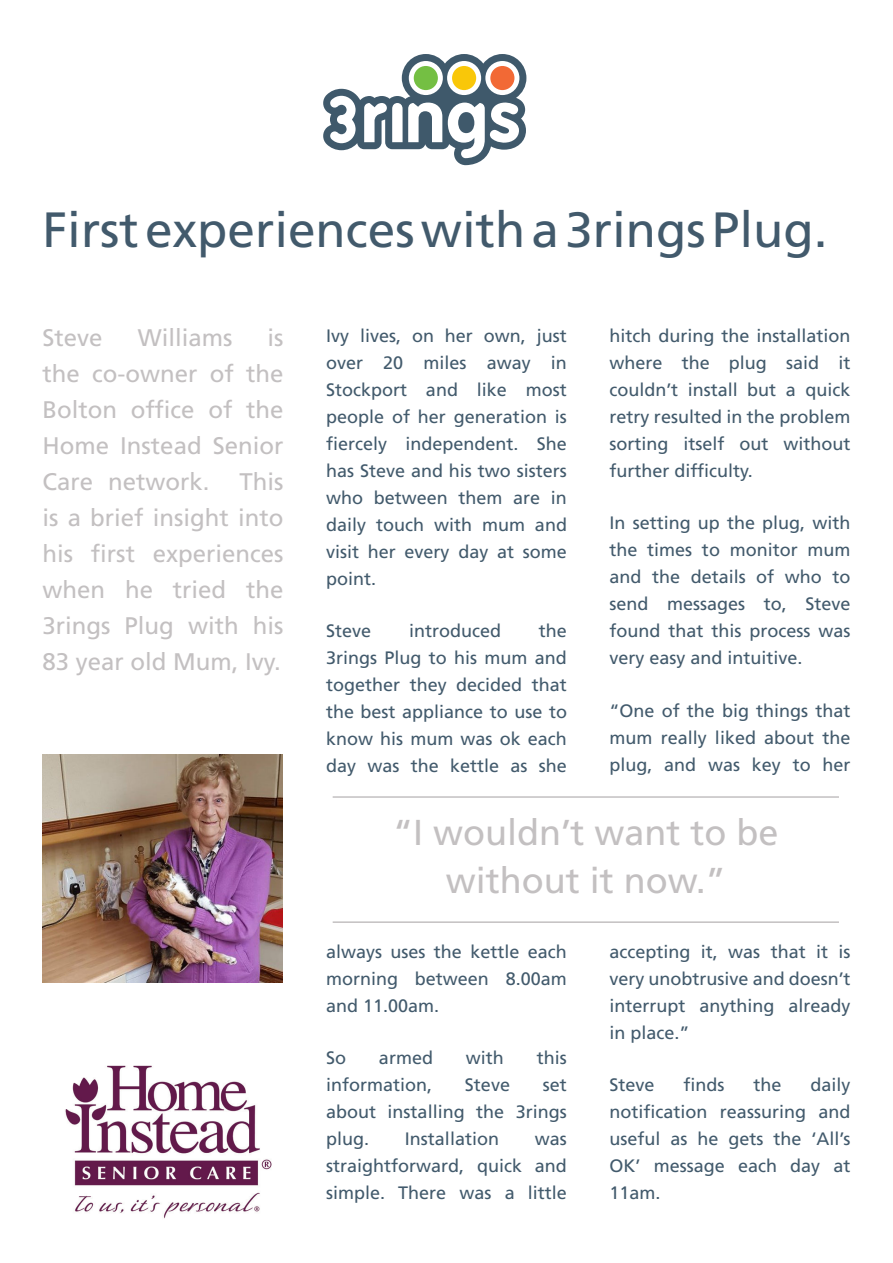
<style>
.page{position:relative;width:893px;height:1263px;background:#fff}
.page>*{position:absolute;margin:0;border:0;box-sizing:border-box;transform-origin:0 0}
.t1{font:49.5px "Frutiger LTW01 55 Roman";color:#425a6c}
.t2{font:36px/48px "Frutiger LTW01 55 Roman";color:#c3c0c1;text-align:center}
.Intro{font:24px/36px "Frutiger LTW01 55 Roman";color:#c3c0c1;text-align:justify}
.t3{font:18px/27px "Frutiger LTW01 55 Roman";color:#425a6c;text-align:justify}
</style>
<div class="page">
<svg style="left:323px;top:54px;width:203px;height:111px"></svg>
<hr style="left:333px;top:796px;width:506px;height:2px;background:#c3c0c1">
<hr style="left:333px;top:921px;width:506px;height:2px;background:#c3c0c1">
<img style="left:43px;top:755px;width:239px;height:228px">
<img style="left:65px;top:1065px;width:207px;height:154px">
<p class="t1" style="left:43px;top:201px;width:786px">First experiences with a 3rings Plug.</p>
<p class="Intro" style="left:43px;top:320px;width:62px">Steve</p>
<p class="Intro" style="left:138px;top:320px;width:96px">Williams</p>
<p class="Intro" style="left:43px;top:320px;width:242px;text-indent:225px">is the co-owner of the Bolton office of the Home Instead Senior Care network. This is a brief insight into his first experiences when he tried the 3rings Plug with his 83 year old Mum, Ivy.</p>
<p class="t3" style="left:326px;top:322px;width:242px">Ivy lives, on her own, just over 20 miles away in Stockport and like most people of her generation is fiercely independent. She has Steve and his two sisters who between them are in daily touch with mum and visit her every day at some point.</p>
<p class="t3" style="left:326px;top:617px;width:47px">Steve</p>
<p class="t3" style="left:409px;top:617px;width:93px">introduced</p>
<p class="t3" style="left:326px;top:617px;width:242px;text-indent:213px">the 3rings Plug to his mum and together they decided that the best appliance to use to know his mum was ok each day was the kettle as she</p>
<p class="t3" style="left:609px;top:322px;width:242px">hitch during the installation where the plug said it couldn’t install but a quick retry resulted in the problem sorting itself out without further difficulty.</p>
<p class="t3" style="left:609px;top:509px;width:242px">In setting up the plug, with the times to monitor mum and the details of who to send messages to, Steve found that this process was very easy and intuitive.</p>
<p class="t3" style="left:609px;top:697px;width:242px">“One of the big things that mum really liked about the plug, and was key to her</p>
<p class="t2" style="left:393px;top:809px;width:387px">“I wouldn’t want to be without it now.”</p>
<p class="t3" style="left:326px;top:938px;width:242px">always uses the kettle each morning between 8.00am and 11.00am.</p>
<p class="t3" style="left:326px;top:1044px;width:21px">So</p>
<p class="t3" style="left:379px;top:1044px;width:56px">armed</p>
<p class="t3" style="left:466px;top:1044px;width:39px">with</p>
<p class="t3" style="left:537px;top:1044px;width:32px">this</p>
<p class="t3" style="left:326px;top:1071px;width:108px">information,</p>
<p class="t3" style="left:465px;top:1071px;width:47px">Steve</p>
<p class="t3" style="left:326px;top:1071px;width:242px;text-indent:217px">set about installing the 3rings plug.</p>
<p class="t3" style="left:405px;top:1125px;width:96px">Installation</p>
<p class="t3" style="left:326px;top:1125px;width:242px;text-indent:209px">was straightforward, quick and simple. There was a little</p>
<p class="t3" style="left:609px;top:938px;width:242px">accepting it, was that it is very unobtrusive and doesn’t interrupt anything already in place.”</p>
<p class="t3" style="left:609px;top:1071px;width:47px">Steve</p>
<p class="t3" style="left:683px;top:1071px;width:43px">finds</p>
<p class="t3" style="left:753px;top:1071px;width:30px">the</p>
<p class="t3" style="left:609px;top:1071px;width:242px;text-indent:201px">daily notification reassuring and useful as he gets the ‘All’s OK’ message each day at 11am.</p>
</div>
